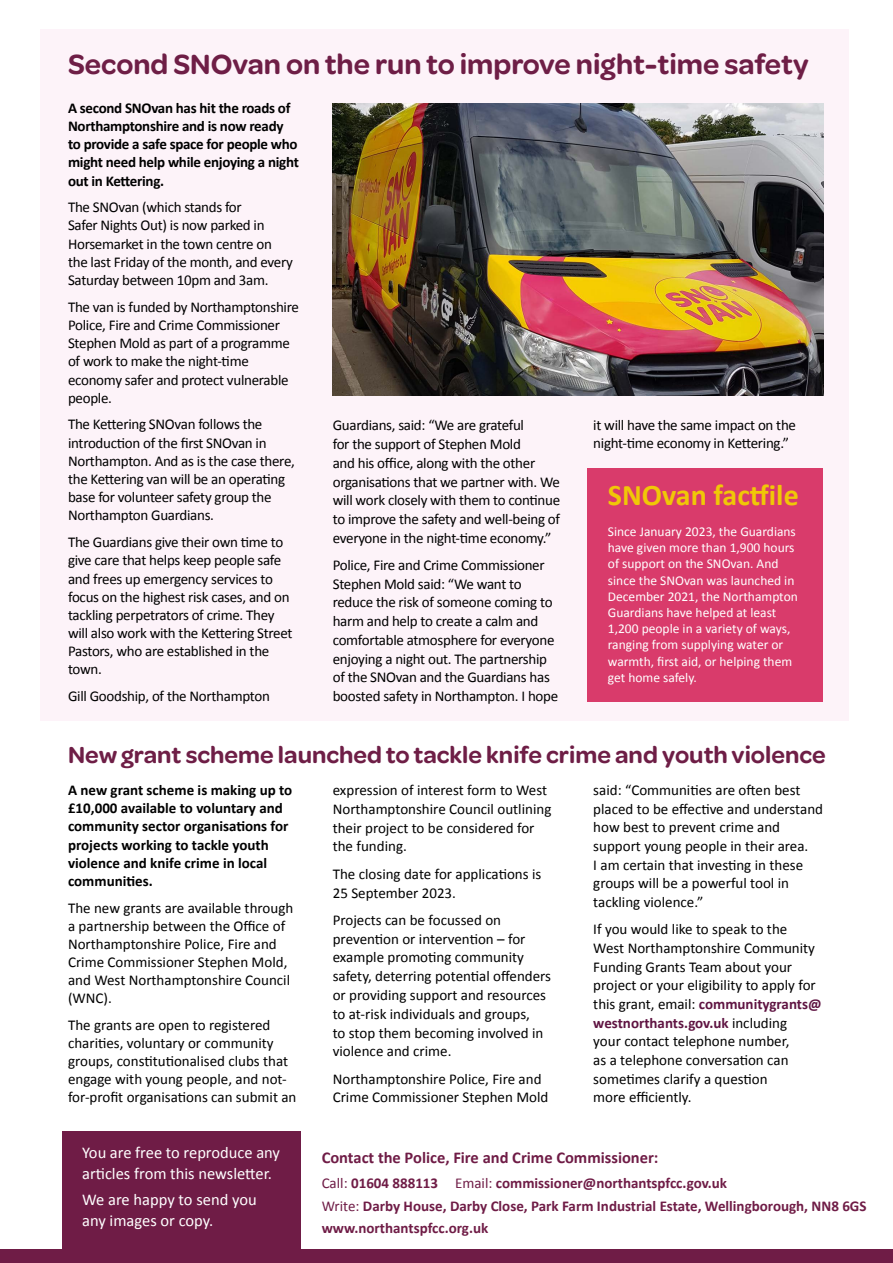
<style>
.page{position:relative;width:893px;height:1263px;background:#fff}
.page>*{position:absolute;margin:0;border:0;box-sizing:border-box;transform-origin:0 0}
.t1{font:700 30px "Calibri";color:#f0c807}
.t2{font:600 29.55px "Omnes";color:#6e1e46}
.t3{font:600 24.75px "Omnes";color:#6e1e46}
.t4{font:16.5px/21px "Calibri";color:#fff}
.t5{font:700 16.5px "Calibri";color:#6f1c46}
.t6{font:15px/18.1px "Calibri";letter-spacing:-.02em;color:#000}
.t7{font:15px/18.8px "Calibri";color:#000}
.t8{font:700 15px/18.1px "Calibri";letter-spacing:-.01em;color:#000}
.t9{font:700 15px/22.2px "Calibri";color:#6f1c46}
.t10{font:13.5px/16.2px "Calibri";color:#fff}
.s1{font-weight:700;color:#5f1442}
.s2{font-weight:400}
</style>
<div class="page">
<div style="left:62px;top:1131px;width:238px;height:132px;background:#6f1c46"></div>
<div style="left:0;top:1249px;width:893px;height:14px;background:#6f1c46"></div>
<div style="left:41px;top:30px;width:808px;height:691px;background:#fdf3f9"></div>
<img style="left:333px;top:104px;width:490px;height:291px">
<div style="left:587px;top:468px;width:236px;height:234px;background:#d93b6b"></div>
<h2 class="t2" style="left:68px;top:44px;width:742px">Second SNOvan on the run to improve night-time safety</h2>
<p class="t8" style="left:68px;top:98px;width:232px">A second SNOvan has hit the roads of<br>Northamptonshire and is now ready to provide a safe space for people who might need help while enjoying a night out in Kettering.</p>
<p class="t6" style="left:68px;top:198px;width:226px">The SNOvan (which stands for<br>Safer Nights Out) is now parked in<br>Horsemarket in the town centre on the last Friday of the month, and every<br>Saturday between 10pm and 3am.</p>
<p class="t6" style="left:68px;top:297px;width:232px">The van is funded by Northamptonshire<br>Police, Fire and Crime Commissioner<br>Stephen Mold as part of a programme of work to make the night-time economy safer and protect vulnerable people.</p>
<p class="t6" style="left:68px;top:415px;width:228px">The Kettering SNOvan follows the introduction of the first SNOvan in Northampton. And as is the case there, the Kettering van will be an operating base for volunteer safety group the Northampton Guardians.</p>
<p class="t6" style="left:68px;top:533px;width:226px">The Guardians give their own time to give care that helps keep people safe and frees up emergency services to focus on the highest risk cases, and on tackling perpetrators of crime. They will also work with the Kettering Street<br>Pastors, who are established in the town.</p>
<p class="t6" style="left:68px;top:687px;width:203px">Gill Goodship, of the Northampton</p>
<p class="t6" style="left:333px;top:415px;width:229px;line-height:18.8px">Guardians, said: “We are grateful<br>for the support of Stephen Mold<br>and his office, along with the other organisations that we partner with. We will work closely with them to continue to improve the safety and well-being of everyone in the night-time economy.”</p>
<p class="t6" style="left:333px;top:555px;width:227px;line-height:18.8px">Police, Fire and Crime Commissioner Stephen Mold said: “We want to reduce the risk of someone coming to harm and help to create a calm and comfortable atmosphere for everyone enjoying a night out. The partnership of the SNOvan and the Guardians has boosted safety in Northampton. I hope</p>
<p class="t6" style="left:593px;top:416px;width:204px">it will have the same impact on the night-time economy in Kettering.”</p>
<h1 class="t1" style="left:608px;top:474px;width:192px">SNOvan factfile</h1>
<p class="t10" style="left:608px;top:523px;width:192px">Since January 2023, the Guardians have given more than 1,900 hours of support on the SNOvan. And since the SNOvan was launched in<br>December 2021, the Northampton<br>Guardians have helped at least<br>1,200 people in a variety of ways, ranging from supplying water or warmth, first aid, or helping them get home safely.</p>
<h3 class="t3" style="left:68px;top:738px;width:759px">New grant scheme launched to tackle knife crime and youth violence</h3>
<p class="t8" style="left:68px;top:781px;width:226px">A new grant scheme is making up to £10,000 available to voluntary and community sector organisations for projects working to tackle youth violence and knife crime in local communities.</p>
<p class="t7" style="left:68px;top:898px;width:227px;line-height:18.1px">The new grants are available through a partnership between the Office of<br>Northamptonshire Police, Fire and<br>Crime Commissioner Stephen Mold, and West Northamptonshire Council (WNC).</p>
<p class="t7" style="left:68px;top:1015px;width:230px;line-height:18.1px">The grants are open to registered charities, voluntary or community groups, constitutionalised clubs that engage with young people, and not&shy;for-profit organisations can submit an</p>
<p class="t7" style="left:593px;top:780px;width:231px">said: “Communities are often best placed to be effective and understand how best to prevent crime and support young people in their area.<br>I am certain that investing in these groups will be a powerful tool in tackling violence.”</p>
<p class="t7" style="left:593px;top:919px;width:230px">If you would like to speak to the<br>West Northamptonshire Community<br>Funding Grants Team about your project or your eligibility to apply for this grant, email: <span class="s1">communitygrants@ westnorthants.gov.uk</span> including<br>your contact telephone number,<br>as a telephone conversation can sometimes clarify a question<br>more efficiently.</p>
<p class="t7" style="left:333px;top:780px;width:220px">expression of interest form to West<br>Northamptonshire Council outlining their project to be considered for the funding.</p>
<p class="t7" style="left:333px;top:864px;width:210px">The closing date for applications is<br>25 September 2023.</p>
<p class="t7" style="left:333px;top:910px;width:220px">Projects can be focussed on prevention or intervention – for example promoting community safety, deterring potential offenders or providing support and resources to at-risk individuals and groups,<br>to stop them becoming involved in violence and crime.</p>
<p class="t7" style="left:333px;top:1069px;width:217px">Northamptonshire Police, Fire and<br>Crime Commissioner Stephen Mold</p>
<p class="t4" style="left:82px;top:1142px;width:199px">You are free to reproduce any articles from this newsletter.</p>
<p class="t4" style="left:82px;top:1188px;width:176px">We are happy to send you any images or copy.</p>
<p class="t5" style="left:322px;top:1145px;width:338px">Contact the Police, Fire and Crime Commissioner:</p>
<p class="t9" style="left:322px;top:1172px;width:546px"><span class="s2">Call:</span> 01604 888113 <span class="s2">Email:</span> commissioner@northantspfcc.gov.uk<br><span class="s2">Write:</span> Darby House, Darby Close, Park Farm Industrial Estate, Wellingborough, NN8 6GS www.northantspfcc.org.uk</p>
</div>
